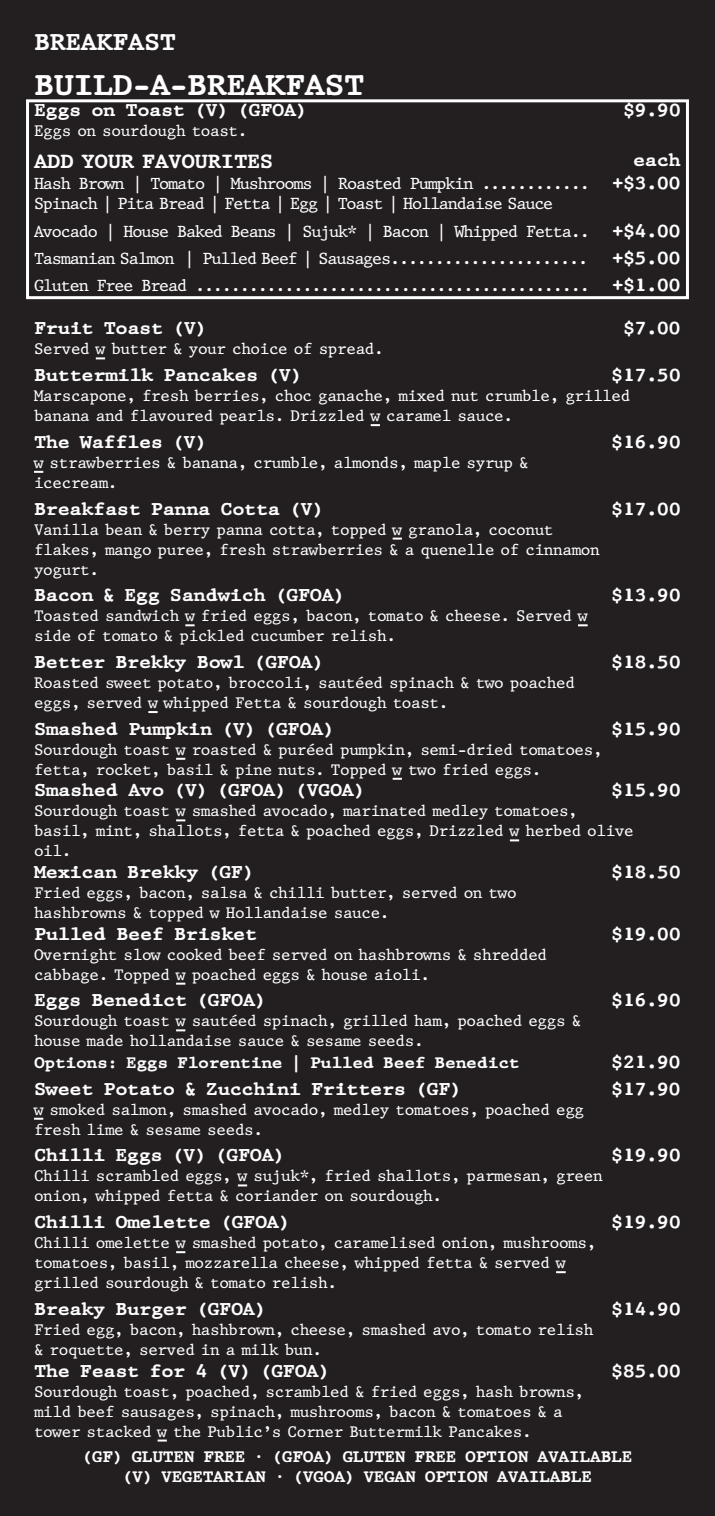
<style>
.page{position:relative;width:715px;height:1516px;background:#fff}
.page>*{position:absolute;margin:0;border:0;box-sizing:border-box;transform-origin:0 0}
.t1{font:800 30px "King";letter-spacing:-.025em;color:#fff}
.t2{font:800 24px "King";letter-spacing:-.025em;color:#fff}
.t3{font:800 20px "King";letter-spacing:-.025em;color:#fff}
.t4{font:800 18px "King";letter-spacing:-.025em;color:#fff}
.t5{font:16.8px/20px "King TPC";letter-spacing:-.07em;color:#fff}
.t6{font:16px/20px "King TPC";letter-spacing:-.025em;color:#fff}
.t7{font:800 16px/19.2px "King";letter-spacing:-.025em;color:#fff;text-align:center}
.s1{font-family:"King";font-weight:800;font-size:18px}
</style>
<div class="page">
<div style="left:0;top:0;width:714px;height:1515px;background:#231f20"></div>
<svg style="left:96px;top:357px;width:9px;height:2px"></svg>
<svg style="left:370px;top:424px;width:10px;height:2px"></svg>
<svg style="left:34px;top:471px;width:9px;height:2px"></svg>
<svg style="left:392px;top:537px;width:10px;height:2px"></svg>
<svg style="left:185px;top:624px;width:9px;height:2px"></svg>
<svg style="left:578px;top:624px;width:9px;height:2px"></svg>
<svg style="left:148px;top:711px;width:9px;height:2px"></svg>
<svg style="left:176px;top:757px;width:9px;height:2px"></svg>
<svg style="left:392px;top:777px;width:10px;height:2px"></svg>
<svg style="left:176px;top:819px;width:9px;height:2px"></svg>
<svg style="left:509px;top:839px;width:10px;height:2px"></svg>
<svg style="left:176px;top:982px;width:9px;height:2px"></svg>
<svg style="left:176px;top:1029px;width:9px;height:2px"></svg>
<svg style="left:34px;top:1117px;width:9px;height:2px"></svg>
<svg style="left:238px;top:1184px;width:9px;height:2px"></svg>
<svg style="left:176px;top:1251px;width:9px;height:2px"></svg>
<svg style="left:556px;top:1271px;width:9px;height:2px"></svg>
<svg style="left:157px;top:1439px;width:10px;height:2px"></svg>
<div style="left:26px;top:99px;width:662px;height:200px;border:3px solid #fff"></div>
<h2 class="t2" style="left:34px;top:27px;width:144px">BREAKFAST</h2>
<h1 class="t1" style="left:34px;top:66px;width:332px">BUILD-A-BREAKFAST</h1>
<p class="t4" style="left:34px;top:99px;width:274px">Eggs on Toast (V) (GFOA)</p>
<p class="t4" style="left:622px;top:99px;width:60px">$9.90</p>
<p class="t6" style="left:34px;top:121px;width:215px">Eggs on sourdough toast.</p>
<p class="t3" style="left:34px;top:149px;width:241px">ADD YOUR FAVOURITES</p>
<p class="t5" style="left:34px;top:174px;width:648px">Hash Brown | Tomato | Mushrooms | Roasted Pumpkin ............ <span class="s1">+$3.00<br></span>Spinach | Pita Bread | Fetta | Egg | Toast | Hollandaise Sauce</p>
<p class="t5" style="left:34px;top:218px;width:648px;line-height:27.2px">Avocado | House Baked Beans | Sujuk* | Bacon | Whipped Fetta.. <span class="s1">+$4.00<br></span>Tasmanian Salmon | Pulled Beef | Sausages......................</p>
<p class="t4" style="left:633px;top:149px;width:49px">each</p>
<p class="t4" style="left:612px;top:247px;width:70px">+$5.00</p>
<p class="t5" style="left:34px;top:276px;width:648px">Gluten Free Bread ............................................ <span class="s1">+$1.00</span></p>
<p class="t4" style="left:34px;top:317px;width:174px">Fruit Toast (V)</p>
<p class="t4" style="left:622px;top:317px;width:60px">$7.00</p>
<p class="t6" style="left:34px;top:339px;width:351px">Served w butter &amp; your choice of spread.</p>
<p class="t4" style="left:34px;top:364px;width:269px">Buttermilk Pancakes (V)</p>
<p class="t4" style="left:610px;top:364px;width:71px">$17.50</p>
<p class="t6" style="left:34px;top:386px;width:597px">Marscapone, fresh berries, choc ganache, mixed nut crumble, grilled banana and flavoured pearls. Drizzled w caramel sauce.</p>
<p class="t4" style="left:34px;top:430px;width:174px">The Waffles (V)</p>
<p class="t4" style="left:610px;top:430px;width:71px">$16.90</p>
<p class="t6" style="left:34px;top:453px;width:496px">w strawberries &amp; banana, crumble, almonds, maple syrup &amp; icecream.</p>
<p class="t4" style="left:34px;top:497px;width:290px">Breakfast Panna Cotta (V)</p>
<p class="t4" style="left:610px;top:497px;width:71px">$17.00</p>
<p class="t6" style="left:34px;top:519px;width:567px">Vanilla bean &amp; berry panna cotta, topped w granola, coconut flakes, mango puree, fresh strawberries &amp; a quenelle of cinnamon yogurt.</p>
<p class="t4" style="left:34px;top:584px;width:312px">Bacon &amp; Egg Sandwich (GFOA)</p>
<p class="t4" style="left:610px;top:584px;width:71px">$13.90</p>
<p class="t6" style="left:34px;top:606px;width:555px">Toasted sandwich w fried eggs, bacon, tomato &amp; cheese. Served w side of tomato &amp; pickled cucumber relish.</p>
<p class="t4" style="left:34px;top:651px;width:290px">Better Brekky Bowl (GFOA)</p>
<p class="t4" style="left:610px;top:651px;width:71px">$18.50</p>
<p class="t6" style="left:34px;top:673px;width:542px">Roasted sweet potato, broccoli, sautéed spinach &amp; two poached eggs, served w whipped Fetta &amp; sourdough toast.</p>
<p class="t4" style="left:34px;top:717px;width:301px">Smashed Pumpkin (V) (GFOA)</p>
<p class="t4" style="left:610px;top:717px;width:71px">$15.90</p>
<p class="t6" style="left:34px;top:739px;width:570px">Sourdough toast w roasted &amp; puréed pumpkin, semi-dried tomatoes, fetta, rocket, basil &amp; pine nuts. Topped w two fried eggs.</p>
<p class="t4" style="left:34px;top:779px;width:332px">Smashed Avo (V) (GFOA) (VGOA)</p>
<p class="t4" style="left:610px;top:779px;width:71px">$15.90</p>
<p class="t6" style="left:34px;top:801px;width:601px">Sourdough toast w smashed avocado, marinated medley tomatoes, basil, mint, shallots, fetta &amp; poached eggs, Drizzled w herbed olive oil.</p>
<p class="t4" style="left:34px;top:860px;width:221px">Mexican Brekky (GF)</p>
<p class="t4" style="left:610px;top:860px;width:71px">$18.50</p>
<p class="t6" style="left:34px;top:883px;width:484px">Fried eggs, bacon, salsa &amp; chilli butter, served on two hashbrowns &amp; topped w Hollandaise sauce.</p>
<p class="t4" style="left:34px;top:922px;width:225px">Pulled Beef Brisket</p>
<p class="t4" style="left:610px;top:922px;width:71px">$19.00</p>
<p class="t6" style="left:34px;top:944px;width:514px">Overnight slow cooked beef served on hashbrowns &amp; shredded cabbage. Topped w poached eggs &amp; house aioli.</p>
<p class="t4" style="left:34px;top:989px;width:233px">Eggs Benedict (GFOA)</p>
<p class="t4" style="left:610px;top:989px;width:71px">$16.90</p>
<p class="t6" style="left:34px;top:1011px;width:548px">Sourdough toast w sautéed spinach, grilled ham, poached eggs &amp; house made hollandaise sauce &amp; sesame seeds.</p>
<p class="t7" style="left:34px;top:1053px;width:487px">Options: Eggs Florentine | Pulled Beef Benedict</p>
<p class="t4" style="left:610px;top:1050px;width:71px">$21.90</p>
<p class="t4" style="left:34px;top:1077px;width:428px">Sweet Potato &amp; Zucchini Fritters (GF)</p>
<p class="t4" style="left:610px;top:1077px;width:71px">$17.90</p>
<p class="t6" style="left:34px;top:1099px;width:551px">w smoked salmon, smashed avocado, medley tomatoes, poached egg fresh lime &amp; sesame seeds.</p>
<p class="t4" style="left:34px;top:1144px;width:252px">Chilli Eggs (V) (GFOA)</p>
<p class="t4" style="left:610px;top:1144px;width:71px">$19.90</p>
<p class="t6" style="left:34px;top:1166px;width:570px">Chilli scrambled eggs, w sujuk*, fried shallots, parmesan, green onion, whipped fetta &amp; coriander on sourdough.</p>
<p class="t4" style="left:34px;top:1210px;width:257px">Chilli Omelette (GFOA)</p>
<p class="t4" style="left:610px;top:1210px;width:71px">$19.90</p>
<p class="t6" style="left:34px;top:1233px;width:563px">Chilli omelette w smashed potato, caramelised onion, mushrooms, tomatoes, basil, mozzarella cheese, whipped fetta &amp; served w grilled sourdough &amp; tomato relish.</p>
<p class="t4" style="left:34px;top:1297px;width:233px">Breaky Burger (GFOA)</p>
<p class="t4" style="left:610px;top:1297px;width:71px">$14.90</p>
<p class="t6" style="left:34px;top:1319px;width:560px">Fried egg, bacon, hashbrown, cheese, smashed avo, tomato relish &amp; roquette, served in a milk bun.</p>
<p class="t4" style="left:34px;top:1359px;width:296px">The Feast for 4 (V) (GFOA)</p>
<p class="t4" style="left:610px;top:1359px;width:71px">$85.00</p>
<p class="t6" style="left:34px;top:1381px;width:551px">Sourdough toast, poached, scrambled &amp; fried eggs, hash browns, mild beef sausages, spinach, mushrooms, bacon &amp; tomatoes &amp; a tower stacked w the Public’s Corner Buttermilk Pancakes.</p>
<p class="t7" style="left:83px;top:1447px;width:551px">(GF) GLUTEN FREE ∙ (GFOA) GLUTEN FREE OPTION AVAILABLE (V) VEGETARIAN ∙ (VGOA) VEGAN OPTION AVAILABLE</p>
</div>
